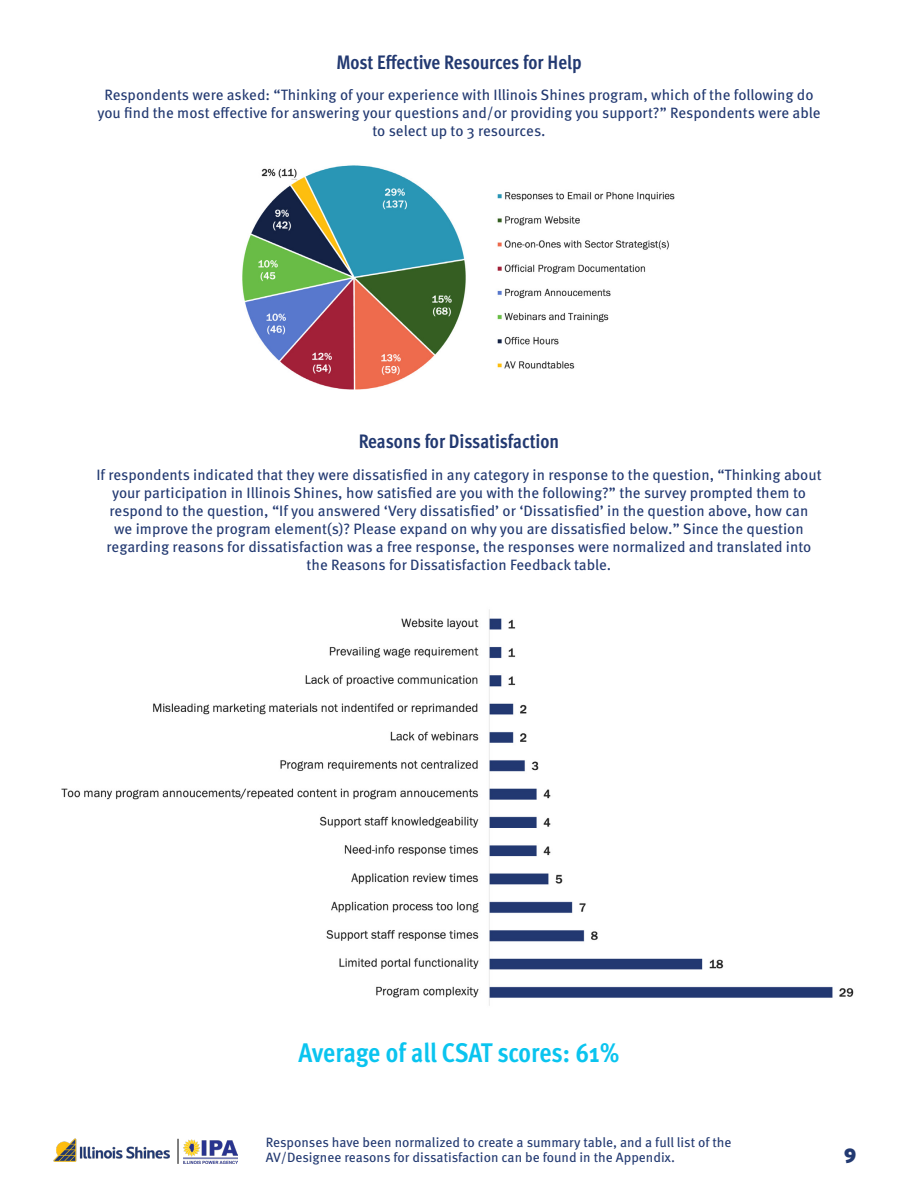
<style>
.page{position:relative;width:918px;height:1188px;background:#fff}
.page>*{position:absolute;margin:0;border:0;box-sizing:border-box;transform-origin:0 0}
.t1{font:700 condensed 27px "Meta Pro";letter-spacing:-.005em;color:#0ac4ef}
.t2{font:900 21px "Rival Sans";color:#223971}
.t3{font:700 condensed 19.5px "Meta Pro";letter-spacing:-.005em;color:#223971}
.t4{font:15px/18px "Meta Pro";color:#223971;text-align:center}
.t5{font:13.5px/15px "Meta Pro";color:#223971}
</style>
<div class="page">
<img style="left:53px;top:1138px;width:117px;height:24px">
<svg style="left:178px;top:1139px;width:1px;height:25px"></svg>
<img style="left:183px;top:1139px;width:54px;height:24px">
<img style="left:242px;top:165px;width:433px;height:225px">
<img style="left:61px;top:609px;width:793px;height:397px">
<h3 class="t3" style="left:336px;top:47px;width:247px">Most Effective Resources for Help</h3>
<p class="t4" style="left:97px;top:85px;width:725px">Respondents were asked: “Thinking of your experience with Illinois Shines program, which of the following do you find the most effective for answering your questions and/or providing you support?” Respondents were able to select up to 3 resources.</p>
<h3 class="t3" style="left:359px;top:426px;width:202px">Reasons for Dissatisfaction</h3>
<p class="t4" style="left:96px;top:464px;width:727px">If respondents indicated that they were dissatisfied in any category in response to the question, “Thinking about your participation in Illinois Shines, how satisfied are you with the following?” the survey prompted them to respond to the question, “If you answered ‘Very dissatisfied’ or ‘Dissatisfied’ in the question above, how can<br>we improve the program element(s)? Please expand on why you are dissatisfied below.” Since the question regarding reasons for dissatisfaction was a free response, the responses were n0rmalized and translated into the Reasons for Dissatisfaction Feedback table.</p>
<h1 class="t1" style="left:299px;top:1032px;width:322px">Average of all CSAT scores: 61%</h1>
<p class="t5" style="left:266px;top:1134px;width:467px">Responses have been normalized to create a summary table, and a full list of the<br>AV/Designee reasons for dissatisfaction can be found in the Appendix.</p>
<h2 class="t2" style="left:844px;top:1137px;width:14px">9</h2>
</div>
